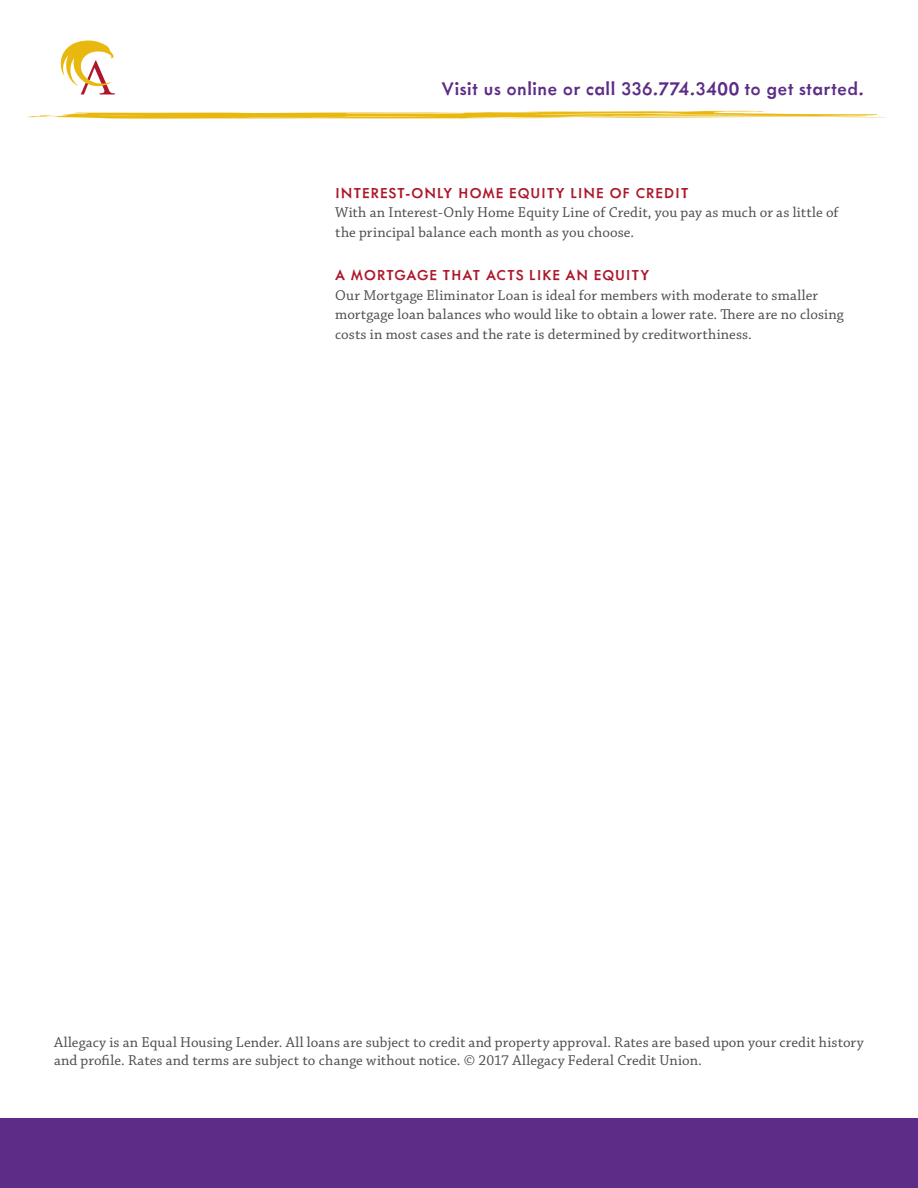
<style>
.page{position:relative;width:918px;height:1188px;background:#fff}
.page>*{position:absolute;margin:0;border:0;box-sizing:border-box;transform-origin:0 0}
.t1{font:500 21px "Metallophile Sp 8";letter-spacing:.005em;color:#5c2c86}
.Head{font:500 16.5px "Metallophile Sp 8";letter-spacing:.05em;color:#ae172b}
.Body_Copy{font:15px/19.5px "Chaparral Pro";letter-spacing:.005em;color:#4b4c4d}
</style>
<div class="page">
<div style="left:0;top:1118px;width:918px;height:70px;background:#5c2c86"></div>
<svg style="left:60px;top:40px;width:55px;height:54px"></svg>
<svg style="left:27px;top:111px;width:863px;height:8px"></svg>
<p class="t1" style="left:442px;top:76px;width:424px">Visit us online or call 336.774.3400 to get started.</p>
<p class="Head" style="left:335px;top:183px;width:355px">INTEREST-ONLY HOME EQUITY LINE OF CREDIT</p>
<p class="Body_Copy" style="left:335px;top:203px;width:505px">With an Interest-Only Home Equity Line of Credit, you pay as much or as little of the principal balance each month as you choose.</p>
<p class="Head" style="left:335px;top:265px;width:316px">A MORTGAGE THAT ACTS LIKE AN EQUITY</p>
<p class="Body_Copy" style="left:335px;top:286px;width:510px">Our Mortgage Eliminator Loan is ideal for members with moderate to smaller mortgage loan balances who would like to obtain a lower rate. There are no closing costs in most cases and the rate is determined by creditworthiness.</p>
<p class="Body_Copy" style="left:54px;top:1034px;width:811px;line-height:18px">Allegacy is an Equal Housing Lender. All loans are subject to credit and property approval. Rates are based upon your credit history and profile. Rates and terms are subject to change without notice. © 2017 Allegacy Federal Credit Union.</p>
</div>
